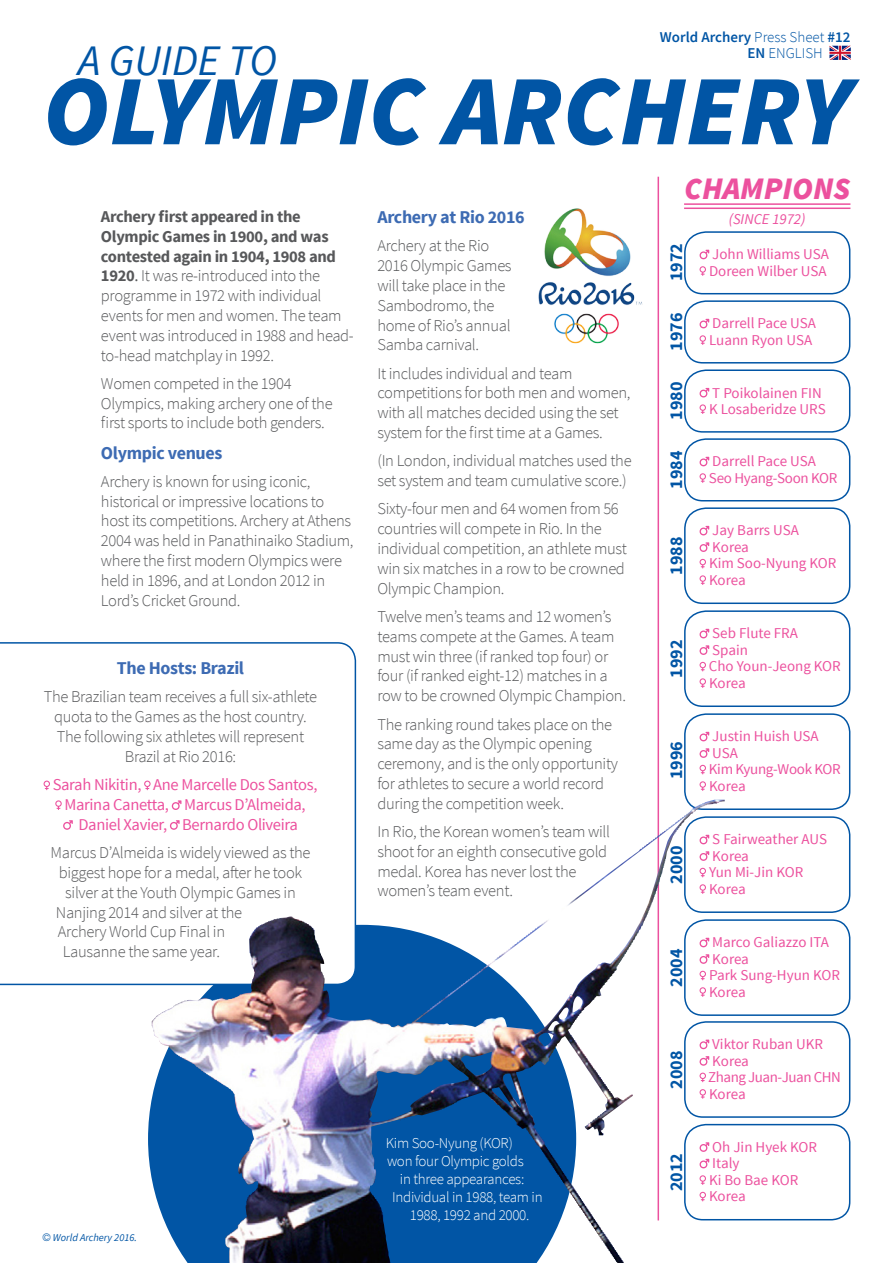
<style>
.page{position:relative;width:893px;height:1263px;background:#fff}
.page>*{position:absolute;margin:0;border:0;box-sizing:border-box;transform-origin:0 0}
.t1{font:italic 900 99.75px "Source Sans Pro";color:#0155a5}
.t2{font:italic 43.5px "Source Sans Pro";color:#0155a5}
.t3{font:italic 900 31.2px "Source Sans Pro";color:#ec519e}
.t4{font:700 18px "Source Sans Pro";color:#0155a5}
.t5{font:700 18px "Source Sans Pro";letter-spacing:-.02em;color:#3d6bb3}
.t6{font:300 16.5px/19.8px "Source Sans Pro";letter-spacing:-.02em;color:#57585a}
.t7{font:16.5px/19.8px "Source Sans Pro";letter-spacing:-.02em;color:#ec519e;text-align:center}
.t8{font:15px "Source Sans Pro";color:#ec519e}
.t9{font:300 15px "Source Sans Pro";letter-spacing:-.02em;color:#fff}
.t10{font:15px "Source Sans Pro";letter-spacing:-.02em;color:#ec519e}
.t11{font:600 15px "Source Sans Pro";color:#0155a5}
.t12{font:15px "Source Sans Pro";letter-spacing:-.03em;color:#ec519e}
.t13{font:italic 15px "Source Sans Pro";color:#ec519e}
.t14{font:300 15px "Source Sans Pro";color:#0155a5}
.t15{font:italic 10.5px "Source Sans Pro";color:#0155a5}
.s1{font-weight:300}
.s2{font-weight:600}
.s3{font-weight:700}
.s4{font-weight:400}
.s5{font-family:"Helvetica Neue LT Pro";font-weight:300;font-style:normal;font-stretch:condensed}
</style>
<div class="page">
<img style="left:148px;top:925px;width:428px;height:338px">
<svg style="left:829px;top:46px;width:22px;height:14px"></svg>
<hr style="left:658px;top:177px;width:1px;height:1043px;background:#ec519e">
<hr style="left:684px;top:203px;width:166px;height:2px;background:#ec519e">
<hr style="left:684px;top:208px;width:166px;height:1px;background:#ec519e">
<svg style="left:684px;top:231px;width:167px;height:990px"></svg>
<img style="left:538px;top:209px;width:105px;height:135px">
<svg style="left:0;top:642px;width:357px;height:344px"></svg>
<img style="left:452px;top:800px;width:262px;height:192px">
<svg style="left:44px;top:781px;width:6px;height:9px"></svg>
<svg style="left:144px;top:781px;width:7px;height:9px"></svg>
<svg style="left:55px;top:800px;width:7px;height:10px"></svg>
<svg style="left:171px;top:800px;width:10px;height:10px"></svg>
<svg style="left:63px;top:820px;width:10px;height:10px"></svg>
<svg style="left:169px;top:820px;width:11px;height:10px"></svg>
<p class="t2" style="left:78px;top:34px;width:200px">A GUIDE TO</p>
<p class="t11" style="left:660px;top:28px;width:192px">World Archery <span class="s1">Press Sheet</span> #12</p>
<p class="t14" style="left:747px;top:44px;width:77px"><span class="s2">EN</span> ENGLISH</p>
<p class="t1" style="left:43px;top:47px;width:810px">OLYMPIC ARCHERY</p>
<p class="t6" style="left:101px;top:207px;width:254px"><span class="s3">Archery first appeared in the<br>Olympic Games in 1900, and was contested again in 1904, 1908 and<br>1920</span><span class="s4">.</span> It was re-introduced into the programme in 1972 with individual events for men and women. The team event was introduced in 1988 and head&shy;to-head matchplay in 1992.</p>
<p class="t6" style="left:101px;top:373px;width:233px">Women competed in the 1904<br>Olympics, making archery one of the first sports to include both genders.</p>
<p class="t5" style="left:101px;top:441px;width:123px">Olympic venues</p>
<p class="t6" style="left:101px;top:472px;width:254px">Archery is known for using iconic, historical or impressive locations to host its competitions. Archery at Athens 2004 was held in Panathinaiko Stadium, where the first modern Olympics were held in 1896, and at London 2012 in Lord’s Cricket Ground.</p>
<p class="t5" style="left:117px;top:657px;width:129px">The Hosts: Brazil</p>
<p class="t6" style="left:44px;top:687px;width:275px;text-align:center">The Brazilian team receives a full six-athlete quota to the Games as the host country.<br>The following six athletes will represent Brazil at Rio 2016:</p>
<p class="t7" style="left:53px;top:775px;width:266px">Sarah Nikitin, Ane Marcelle Dos Santos,<br>Marina Canetta, Marcus D’Almeida,<br>Daniel Xavier, Bernardo Oliveira</p>
<p class="t6" style="left:50px;top:843px;width:262px">Marcus D’Almeida is widely viewed as the</p>
<p class="t6" style="left:59px;top:863px;width:245px">biggest hope for a medal, after he took</p>
<p class="t6" style="left:65px;top:882px;width:232px">silver at the Youth Olympic Games in</p>
<p class="t6" style="left:56px;top:902px;width:188px">Nanjing 2014 and silver at the</p>
<p class="t6" style="left:58px;top:922px;width:169px">Archery World Cup Final in</p>
<p class="t6" style="left:63px;top:942px;width:159px">Lausanne the same year.</p>
<p class="t5" style="left:377px;top:205px;width:149px">Archery at Rio 2016</p>
<p class="t6" style="left:377px;top:236px;width:136px">Archery at the Rio<br>2016 Olympic Games will take place in the<br>Sambodromo, the home of Rio’s annual<br>Samba carnival.</p>
<p class="t6" style="left:377px;top:363px;width:255px">It includes individual and team competitions for both men and women, with all matches decided using the set system for the first time at a Games.</p>
<p class="t6" style="left:377px;top:451px;width:256px">(In London, individual matches used the set system and team cumulative score.)</p>
<p class="t6" style="left:377px;top:499px;width:251px">Sixty-four men and 64 women from 56 countries will compete in Rio. In the individual competition, an athlete must win six matches in a row to be crowned Olympic Champion.</p>
<p class="t6" style="left:377px;top:607px;width:250px">Twelve men’s teams and 12 women’s teams compete at the Games. A team must win three (if ranked top four) or four (if ranked eight-12) matches in a row to be crowned Olympic Champion.</p>
<p class="t6" style="left:377px;top:714px;width:242px">The ranking round takes place on the same day as the Olympic opening ceremony, and is the only opportunity for athletes to secure a world record during the competition week.</p>
<p class="t6" style="left:377px;top:822px;width:234px">In Rio, the Korean women’s team will shoot for an eighth consecutive gold medal. Korea has never lost the women’s team event.</p>
<p class="t15" style="left:43px;top:1231px;width:96px"><span class="s5">©</span> World Archery 2016.</p>
<p class="t9" style="left:386px;top:1134px;width:128px">Kim Soo-Nyung (KOR)</p>
<p class="t9" style="left:387px;top:1152px;width:138px">won four Olympic golds</p>
<p class="t9" style="left:400px;top:1170px;width:126px">in three appearances:</p>
<p class="t9" style="left:392px;top:1188px;width:152px">Individual in 1988, team in</p>
<p class="t9" style="left:410px;top:1206px;width:121px">1988, 1992 and 2000.</p>
<p class="t3" style="left:684px;top:169px;width:168px">CHAMPIONS</p>
<p class="t13" style="left:729px;top:210px;width:78px">(SINCE 1972)</p>
<p class="t4" style="left:665px;top:281px;width:40px;rotate:-90deg">1972</p>
<p class="t8" style="left:712px;top:245px;width:118px">John Williams USA</p>
<p class="t8" style="left:709px;top:262px;width:119px">Doreen Wilber USA</p>
<p class="t4" style="left:665px;top:351px;width:40px;rotate:-90deg">1976</p>
<p class="t8" style="left:712px;top:314px;width:105px">Darrell Pace USA</p>
<p class="t8" style="left:709px;top:331px;width:105px">Luann Ryon USA</p>
<p class="t4" style="left:665px;top:420px;width:40px;rotate:-90deg">1980</p>
<p class="t8" style="left:712px;top:383px;width:111px">T Poikolainen FIN</p>
<p class="t8" style="left:709px;top:400px;width:118px">K Losaberidze URS</p>
<p class="t4" style="left:665px;top:488px;width:40px;rotate:-90deg">1984</p>
<p class="t8" style="left:712px;top:452px;width:105px">Darrell Pace USA</p>
<p class="t10" style="left:709px;top:469px;width:130px">Seo Hyang-Soon KOR</p>
<p class="t4" style="left:665px;top:575px;width:40px;rotate:-90deg">1988</p>
<p class="t4" style="left:665px;top:678px;width:40px;rotate:-90deg">1992</p>
<p class="t4" style="left:665px;top:779px;width:40px;rotate:-90deg">1996</p>
<p class="t4" style="left:665px;top:884px;width:40px;rotate:-90deg">2000</p>
<p class="t4" style="left:665px;top:987px;width:40px;rotate:-90deg">2004</p>
<p class="t4" style="left:665px;top:1088px;width:40px;rotate:-90deg">2008</p>
<p class="t4" style="left:665px;top:1191px;width:40px;rotate:-90deg">2012</p>
<p class="t8" style="left:712px;top:521px;width:88px">Jay Barrs USA</p>
<p class="t8" style="left:712px;top:538px;width:38px">Korea</p>
<p class="t8" style="left:709px;top:554px;width:129px">Kim Soo-Nyung KOR</p>
<p class="t8" style="left:709px;top:571px;width:38px">Korea</p>
<p class="t8" style="left:712px;top:624px;width:87px">Seb Flute FRA</p>
<p class="t8" style="left:712px;top:641px;width:37px">Spain</p>
<p class="t8" style="left:709px;top:657px;width:133px">Cho Youn-Jeong KOR</p>
<p class="t8" style="left:709px;top:674px;width:38px">Korea</p>
<p class="t8" style="left:712px;top:727px;width:108px">Justin Huish USA</p>
<p class="t8" style="left:712px;top:744px;width:27px">USA</p>
<p class="t10" style="left:709px;top:760px;width:133px">Kim Kyung-Wook KOR</p>
<p class="t8" style="left:709px;top:777px;width:38px">Korea</p>
<p class="t8" style="left:712px;top:830px;width:116px">S Fairweather AUS</p>
<p class="t8" style="left:712px;top:846px;width:38px">Korea</p>
<p class="t8" style="left:709px;top:863px;width:96px">Yun Mi-Jin KOR</p>
<p class="t8" style="left:709px;top:879px;width:38px">Korea</p>
<p class="t8" style="left:712px;top:933px;width:118px">Marco Galiazzo ITA</p>
<p class="t8" style="left:712px;top:949px;width:38px">Korea</p>
<p class="t8" style="left:709px;top:966px;width:133px">Park Sung-Hyun KOR</p>
<p class="t8" style="left:709px;top:982px;width:38px">Korea</p>
<p class="t8" style="left:712px;top:1035px;width:112px">Viktor Ruban UKR</p>
<p class="t8" style="left:712px;top:1051px;width:38px">Korea</p>
<p class="t12" style="left:708px;top:1068px;width:134px">Zhang Juan-Juan CHN</p>
<p class="t8" style="left:709px;top:1084px;width:38px">Korea</p>
<p class="t8" style="left:712px;top:1137px;width:106px">Oh Jin Hyek KOR</p>
<p class="t8" style="left:712px;top:1154px;width:29px">Italy</p>
<p class="t8" style="left:709px;top:1170px;width:91px">Ki Bo Bae KOR</p>
<p class="t8" style="left:709px;top:1187px;width:38px">Korea</p>
</div>
